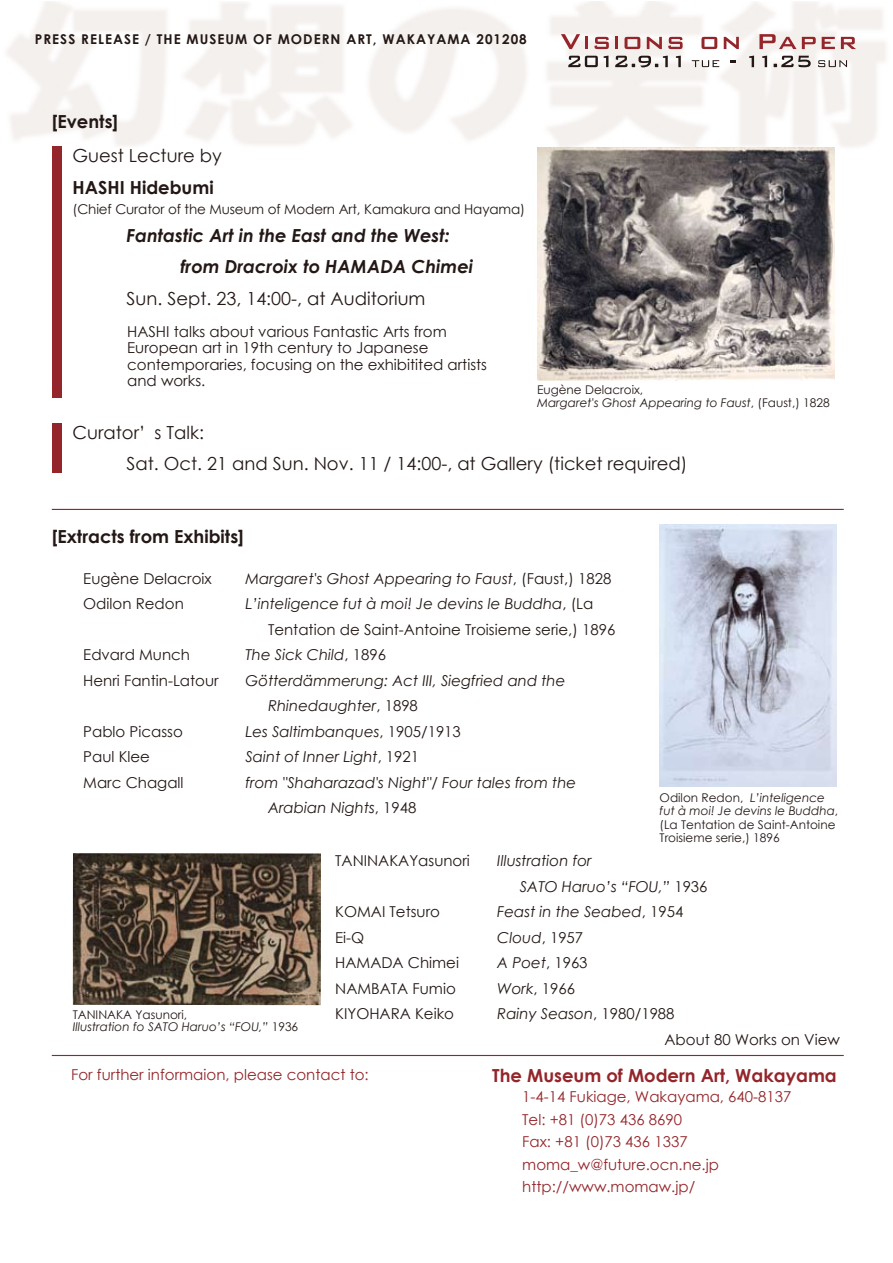
<style>
.page{position:relative;width:893px;height:1263px;background:#fff}
.page>*{position:absolute;margin:0;border:0;box-sizing:border-box;transform-origin:0 0}
.t1{font:18px/31.5px "Century Gothic";color:#231815}
.t2{font:italic 700 18px/31.5px "Century Gothic";color:#231815}
.t3{font:700 18px "Century Gothic";color:#231815}
.t4{font:700 18px "Century Gothic";color:#94252a}
.t5{font:italic 15px/25.5px "Century Gothic";color:#231815}
.t6{font:15px/25.5px "Century Gothic";color:#231815}
.t7{font:15px/22.5px "Century Gothic";color:#94252a}
.t8{font:13.5px "Century Gothic";letter-spacing:-.01em;color:#231815}
.t9{font:700 13.5px "Century Gothic";letter-spacing:.075em;color:#231815}
.t10{font:italic 12px/13.5px "Century Gothic";color:#231815}
.t11{font:12px/13.5px "Century Gothic";color:#231815}
.s1{font-style:normal}
.s2{font-style:italic}
</style>
<div class="page">
<img style="left:7px;top:1px;width:879px;height:202px">
<hr style="left:52px;top:1055px;width:792px;height:1px;background:#94252a">
<svg style="left:561px;top:34px;width:27px;height:15px"></svg>
<svg style="left:594px;top:37px;width:15px;height:12px"></svg>
<svg style="left:615px;top:37px;width:3px;height:12px"></svg>
<svg style="left:624px;top:37px;width:16px;height:12px"></svg>
<svg style="left:647px;top:37px;width:15px;height:12px"></svg>
<svg style="left:668px;top:37px;width:15px;height:12px"></svg>
<svg style="left:701px;top:37px;width:16px;height:12px"></svg>
<svg style="left:724px;top:37px;width:15px;height:12px"></svg>
<svg style="left:759px;top:34px;width:37px;height:15px"></svg>
<svg style="left:802px;top:37px;width:14px;height:12px"></svg>
<svg style="left:822px;top:37px;width:13px;height:12px"></svg>
<svg style="left:841px;top:37px;width:15px;height:12px"></svg>
<svg style="left:568px;top:56px;width:30px;height:11px"></svg>
<svg style="left:604px;top:56px;width:4px;height:11px"></svg>
<svg style="left:615px;top:56px;width:53px;height:11px"></svg>
<svg style="left:676px;top:56px;width:5px;height:11px"></svg>
<svg style="left:692px;top:60px;width:27px;height:7px"></svg>
<svg style="left:749px;top:56px;width:5px;height:11px"></svg>
<svg style="left:762px;top:56px;width:5px;height:11px"></svg>
<svg style="left:774px;top:56px;width:37px;height:11px"></svg>
<svg style="left:818px;top:60px;width:29px;height:7px"></svg>
<img style="left:538px;top:147px;width:296px;height:233px">
<img style="left:73px;top:853px;width:248px;height:152px">
<hr style="left:52px;top:509px;width:792px;height:1px;background:#94252a">
<div style="left:52px;top:146px;width:10px;height:252px;background:#94252a"></div>
<div style="left:52px;top:423px;width:10px;height:49px;background:#94252a"></div>
<img style="left:660px;top:524px;width:176px;height:262px">
<p class="t9" style="left:35px;top:30px;width:493px">PRESS RELEASE / THE MUSEUM OF MODERN ART, WAKAYAMA 201208</p>
<p class="t3" style="left:52px;top:110px;width:68px">[Events]</p>
<p class="t1" style="left:73px;top:140px;width:151px">Guest Lecture by</p>
<p class="t3" style="left:73px;top:176px;width:143px">HASHI Hidebumi</p>
<p class="t8" style="left:73px;top:200px;width:454px">(Chief Curator of the Museum of Modern Art, Kamakura and Hayama)</p>
<p class="t2" style="left:181px;top:219px;width:294px;text-indent:-54px">Fantastic Art in the East and the West: from Dracroix to HAMADA Chimei</p>
<p class="t1" style="left:127px;top:282px;width:300px">Sun. Sept. 23, 14:00-, at Auditorium</p>
<p class="t6" style="left:127px;top:323px;width:361px;line-height:16.5px">HASHI talks about various Fantastic Arts from European art in 19th century to Japanese contemporaries, focusing on the exhibitited artists and works.</p>
<p class="t10" style="left:537px;top:382px;width:294px"><span class="s1">Eugène Delacroix,<br></span>Margaret's Ghost Appearing to Faust<span class="s1">, (Faust,) 1828</span></p>
<p class="t1" style="left:127px;top:416px;width:562px;text-indent:-54px">Curator’ s Talk:<br>Sat. Oct. 21 and Sun. Nov. 11 / 14:00-, at Gallery (ticket required)</p>
<p class="t3" style="left:52px;top:525px;width:194px">[Extracts from Exhibits]</p>
<p class="t6" style="left:83px;top:565px;width:130px">Eugène Delacroix<br>Odilon Redon</p>
<p class="t6" style="left:83px;top:642px;width:137px">Edvard Munch<br>Henri Fantin-Latour</p>
<p class="t6" style="left:83px;top:718px;width:102px">Pablo Picasso<br>Paul Klee<br>Marc Chagall</p>
<p class="t5" style="left:245px;top:565px;width:367px">Margaret's Ghost Appearing to Faust<span class="s1">, (Faust,) 1828<br></span>L’inteligence fut à moi! Je devins le Buddha<span class="s1">, (La</span></p>
<p class="t6" style="left:268px;top:616px;width:349px">Tentation de Saint-Antoine Troisieme serie,) 1896</p>
<p class="t5" style="left:245px;top:642px;width:142px">The Sick Child<span class="s1">, 1896</span></p>
<p class="t5" style="left:245px;top:667px;width:321px">Götterdämmerung: Act III, Siegfried and the</p>
<p class="t5" style="left:268px;top:693px;width:151px">Rhinedaughter<span class="s1">, 1898</span></p>
<p class="t5" style="left:245px;top:718px;width:217px">Les Saltimbanques<span class="s1">, 1905/1913</span></p>
<p class="t5" style="left:245px;top:744px;width:175px">Saint of Inner Light<span class="s1">, 1921</span></p>
<p class="t5" style="left:245px;top:769px;width:332px">from "Shaharazad's Night"/ Four tales from the</p>
<p class="t5" style="left:268px;top:795px;width:150px">Arabian Nights<span class="s1">, 1948</span></p>
<p class="t11" style="left:660px;top:790px;width:180px">Odilon Redon, <span class="s2">L’inteligence fut à moi! Je devins le Buddha</span>, (La Tentation de Saint-Antoine<br>Troisieme serie,) 1896</p>
<p class="t10" style="left:73px;top:1008px;width:227px;line-height:12px"><span class="s1">TANINAKA Yasunori,<br></span>Illustration fo SATO Haruo’s “FOU,” <span class="s1">1936</span></p>
<p class="t6" style="left:335px;top:847px;width:136px">TANINAKAYasunori</p>
<p class="t6" style="left:335px;top:898px;width:125px">KOMAI Tetsuro<br>Ei-Q<br>HAMADA Chimei<br>NAMBATA Fumio<br>KIYOHARA Keiko</p>
<p class="t7" style="left:71px;top:1063px;width:299px">For further informaion, please contact to:</p>
<p class="t5" style="left:497px;top:847px;width:96px">Illustration for</p>
<p class="t5" style="left:520px;top:873px;width:189px">SATO Haruo’s “FOU,” <span class="s1">1936</span></p>
<p class="t5" style="left:497px;top:898px;width:188px">Feast in the Seabed<span class="s1">, 1954</span></p>
<p class="t5" style="left:497px;top:924px;width:87px">Cloud<span class="s1">, 1957</span></p>
<p class="t5" style="left:497px;top:949px;width:92px">A Poet<span class="s1">, 1963</span></p>
<p class="t6" style="left:497px;top:975px;width:79px"><span class="s2">Work</span>, 1966</p>
<p class="t5" style="left:497px;top:1000px;width:179px">Rainy Season<span class="s1">, 1980/1988</span></p>
<p class="t6" style="left:664px;top:1026px;width:177px">About 80 Works on View</p>
<p class="t4" style="left:492px;top:1064px;width:346px">The Museum of Modern Art, Wakayama</p>
<p class="t7" style="left:522px;top:1085px;width:271px">1-4-14 Fukiage, Wakayama, 640-8137<br>Tel: +81 (0)73 436 8690<br>Fax: +81 (0)73 436 1337 moma_w@future.ocn.ne.jp http://www.momaw.jp/</p>
</div>
